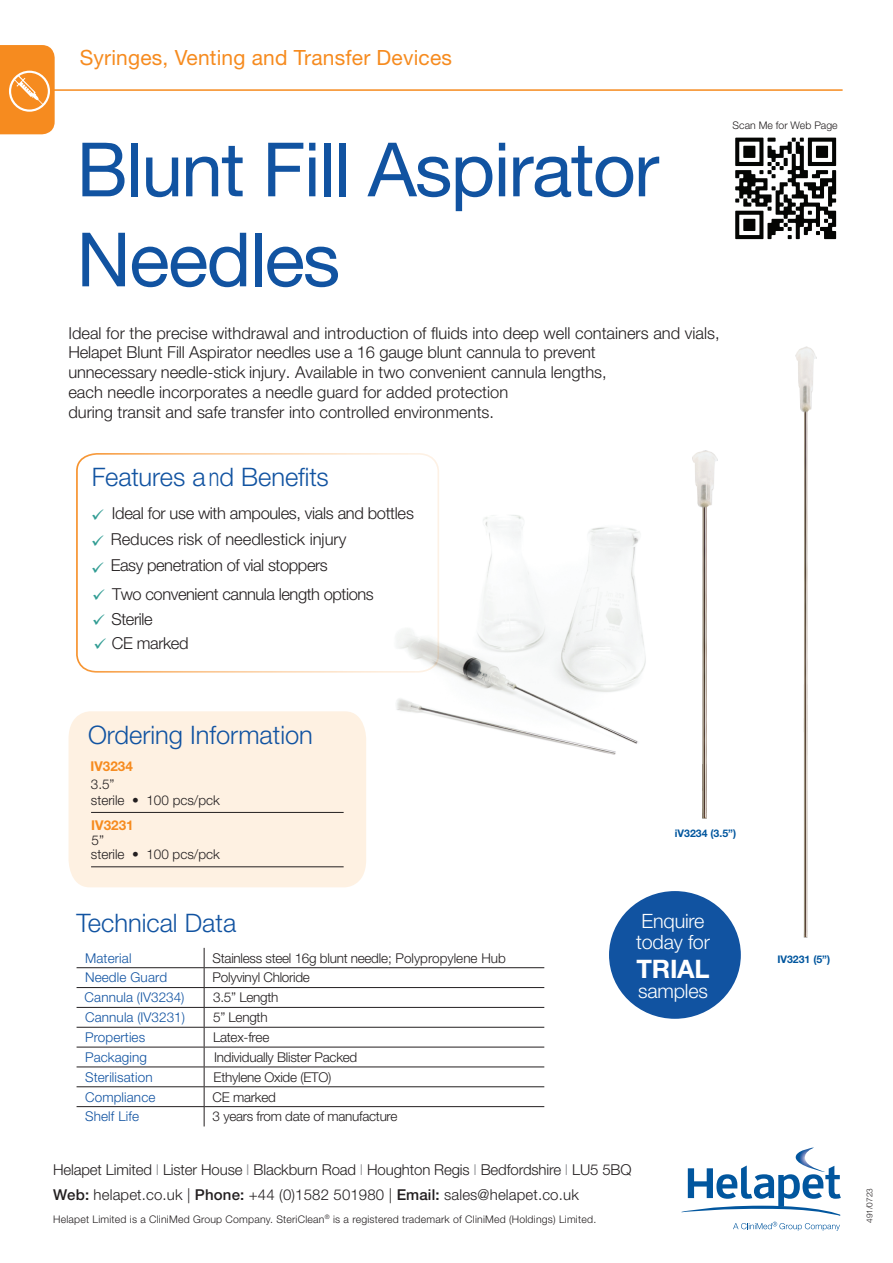
<style>
.page{position:relative;width:893px;height:1263px;background:#fff}
.page>*{position:absolute;margin:0;border:0;box-sizing:border-box;transform-origin:0 0}
.t1{font:75px/90px "Helvetica Neue LT Std";letter-spacing:-.02em;color:#1153a1}
.t2{font:300 25.5px "Helvetica Neue LT Std";color:#1153a1}
.t3{font:700 25.5px "Helvetica Neue LT Std";letter-spacing:-.01em;color:#fff}
.t4{font:21px "Helvetica Neue LT Std";letter-spacing:.01em;color:#f68b1f}
.t5{font:300 19.8px/21px "Helvetica Neue LT Std";letter-spacing:-.01em;color:#fff}
.t6{font:300 16.5px/19.8px "Helvetica Neue LT Std";color:#231f20}
.t7{font:300 16.5px "Helvetica Neue LT Std";letter-spacing:-.025em;color:#231f20}
.t8{font:300 16.5px "Helvetica Neue LT Std";letter-spacing:-.02em;color:#231f20}
.t9{font:300 16.5px "Helvetica Neue LT Std";letter-spacing:-.03em;color:#231f20}
.t10{font:300 15px/25.5px "Helvetica Neue LT Std";letter-spacing:-.01em;color:#231f20}
.t11{font:300 13.5px/20.1px "Helvetica Neue LT Std";letter-spacing:-.02em;color:#231f20}
.t12{font:300 13.5px/19.8px "Helvetica Neue LT Std";letter-spacing:.01em;color:#1153a1}
.t13{font:300 13.5px "Helvetica Neue LT Std";color:#231f20}
.t14{font:700 13.5px "Helvetica Neue LT Std";color:#f68b1f}
.t15{font:300 10.5px "Helvetica Neue LT Std";letter-spacing:.02em;color:#231f20}
.t16{font:700 10.5px "Helvetica Neue LT Std";color:#01569e}
.t17{font:300 10.5px "Helvetica Neue LT Std";color:#231f20}
.t18{font:300 8.25px "Helvetica Neue LT Std";color:#231f20}
.s1{color:#329d94}
.s2{color:#939598}
.s3{font-weight:500}
</style>
<div class="page">
<img style="left:396px;top:515px;width:250px;height:240px">
<svg style="left:681px;top:1147px;width:160px;height:69px"></svg>
<svg style="left:733px;top:1222px;width:107px;height:9px"></svg>
<hr style="left:39px;top:89px;width:804px;height:2px;background:#f68b1f">
<svg style="left:0;top:45px;width:55px;height:89px;background:#f6932f"></svg>
<div style="left:9px;top:71px;width:41px;height:41px;border:2px solid #fff;border-radius:50%"></div>
<svg style="left:76px;top:453px;width:364px;height:220px"></svg>
<div style="left:69px;top:711px;width:297px;height:176px;background:#fef1e2"></div>
<hr style="left:91px;top:812px;width:253px;height:1px;background:#231f20">
<div style="left:609px;top:891px;width:132px;height:128px;background:#1153a1;border-radius:50%"></div>
<svg style="left:204px;top:948px;width:1px;height:178px"></svg>
<hr style="left:77px;top:967px;width:127px;height:1px;background:#231f20">
<hr style="left:204px;top:967px;width:340px;height:1px;background:#231f20">
<hr style="left:77px;top:987px;width:127px;height:1px;background:#231f20">
<hr style="left:204px;top:987px;width:340px;height:1px;background:#231f20">
<hr style="left:77px;top:1007px;width:127px;height:1px;background:#231f20">
<hr style="left:204px;top:1007px;width:340px;height:1px;background:#231f20">
<hr style="left:77px;top:1027px;width:127px;height:1px;background:#231f20">
<hr style="left:204px;top:1027px;width:340px;height:1px;background:#231f20">
<hr style="left:77px;top:1047px;width:127px;height:1px;background:#231f20">
<hr style="left:204px;top:1047px;width:340px;height:1px;background:#231f20">
<hr style="left:77px;top:1066px;width:127px;height:1px;background:#231f20">
<hr style="left:204px;top:1066px;width:340px;height:1px;background:#231f20">
<hr style="left:77px;top:1086px;width:127px;height:1px;background:#231f20">
<hr style="left:204px;top:1086px;width:340px;height:1px;background:#231f20">
<hr style="left:77px;top:1106px;width:127px;height:1px;background:#231f20">
<hr style="left:204px;top:1106px;width:340px;height:1px;background:#231f20">
<img style="left:662px;top:450px;width:79px;height:569px">
<img style="left:795px;top:346px;width:22px;height:592px">
<hr style="left:91px;top:866px;width:253px;height:1px;background:#231f20">
<img style="left:735px;top:137px;width:102px;height:103px">
<svg style="left:92px;top:509px;width:11px;height:11px"></svg>
<svg style="left:93px;top:589px;width:12px;height:11px"></svg>
<p class="t4" style="left:80px;top:45px;width:374px">Syringes, Venting and Transfer Devices</p>
<h1 class="t1" style="left:77px;top:124px;width:584px">Blunt Fill Aspirator<br>Needles</h1>
<p class="t17" style="left:733px;top:119px;width:107px">Scan Me for Web Page</p>
<p class="t6" style="left:68px;top:323px;width:653px">Ideal for the precise withdrawal and introduction of fluids into deep well containers and vials, Helapet Blunt Fill Aspirator needles use a 16 gauge blunt cannula to prevent<br>unnecessary needle-stick injury. Available in two convenient cannula lengths,<br>each needle incorporates a needle guard for added protection<br>during transit and safe transfer into controlled environments.</p>
<h2 class="t2" style="left:92px;top:461px;width:239px">Features a nd Benefits</h2>
<p class="t8" style="left:112px;top:503px;width:304px">Ideal for use with ampoules, vials and bottles</p>
<p class="t6" style="left:91px;top:528px;width:257px"><span class="s1">✓</span> Reduces risk of needlestick injury</p>
<p class="t7" style="left:91px;top:555px;width:238px"><span class="s1">✓</span> Easy penetration of vial stoppers</p>
<p class="t9" style="left:92px;top:609px;width:62px"><span class="s1">✓</span> Sterile</p>
<p class="t8" style="left:93px;top:633px;width:97px"><span class="s1">✓</span> CE marked</p>
<p class="t7" style="left:112px;top:584px;width:263px">Two convenient cannula length options</p>
<h2 class="t2" style="left:88px;top:719px;width:226px">Ordering Information</h2>
<p class="t14" style="left:90px;top:758px;width:44px">IV3234</p>
<p class="t13" style="left:91px;top:792px;width:131px">sterile • 100 pcs/pck</p>
<p class="t11" style="left:91px;top:774px;width:25px">3.5”</p>
<p class="t14" style="left:91px;top:816px;width:44px">IV3231</p>
<p class="t13" style="left:91px;top:846px;width:131px">sterile • 100 pcs/pck</p>
<p class="t11" style="left:92px;top:830px;width:14px">5”</p>
<h2 class="t2" style="left:77px;top:907px;width:161px">Technical Data</h2>
<p class="t12" style="left:85px;top:948px;width:48px">Material</p>
<p class="t11" style="left:213px;top:947px;width:295px">Stainless steel 16g blunt needle; Polypropylene Hub</p>
<p class="t12" style="left:85px;top:967px;width:84px">Needle Guard</p>
<p class="t11" style="left:213px;top:967px;width:99px">Polyvinyl Chloride</p>
<p class="t12" style="left:85px;top:1007px;width:101px">Cannula (IV3231)<br>Properties<br>Packaging<br>Sterilisation<br>Compliance</p>
<p class="t12" style="left:85px;top:987px;width:101px">Cannula (IV3234)</p>
<p class="t11" style="left:213px;top:987px;width:67px">3.5” Length<br>5” Length<br>Latex-free</p>
<p class="t11" style="left:214px;top:1067px;width:119px">Ethylene Oxide (ETO)</p>
<p class="t11" style="left:214px;top:1047px;width:145px">Individually Blister Packed</p>
<p class="t11" style="left:213px;top:1086px;width:65px">CE marked</p>
<p class="t12" style="left:85px;top:1106px;width:55px">Shelf Life</p>
<p class="t11" style="left:213px;top:1106px;width:186px">3 years from date of manufacture</p>
<p class="t16" style="left:675px;top:827px;width:63px">iV3234 (3.5”)</p>
<p class="t5" style="left:636px;top:910px;width:75px">Enquire today for</p>
<h2 class="t3" style="left:636px;top:953px;width:75px">TRIAL</h2>
<p class="t5" style="left:638px;top:980px;width:71px">samples</p>
<p class="t10" style="left:53px;top:1156px;width:580px">Helapet Limited <span class="s2">I</span> Lister House <span class="s2">I</span> Blackburn Road <span class="s2">I</span> Houghton Regis <span class="s2">I</span> Bedfordshire <span class="s2">I</span> LU5 5BQ<br><span class="s3">Web:</span> helapet.co.uk | <span class="s3">Phone:</span> +44 (0)1582 501980 | <span class="s3">Email:</span> sales@helapet.co.uk</p>
<p class="t15" style="left:53px;top:1213px;width:545px">Helapet Limited is a CliniMed Group Company. SteriClean<sup>®</sup> is a registered trademark of CliniMed (Holdings) Limited.</p>
<p class="t16" style="left:777px;top:952px;width:54px">IV3231 (5”)</p>
<p class="t18" style="left:864px;top:1223px;width:36px;rotate:-90deg">491/0723</p>
</div>
